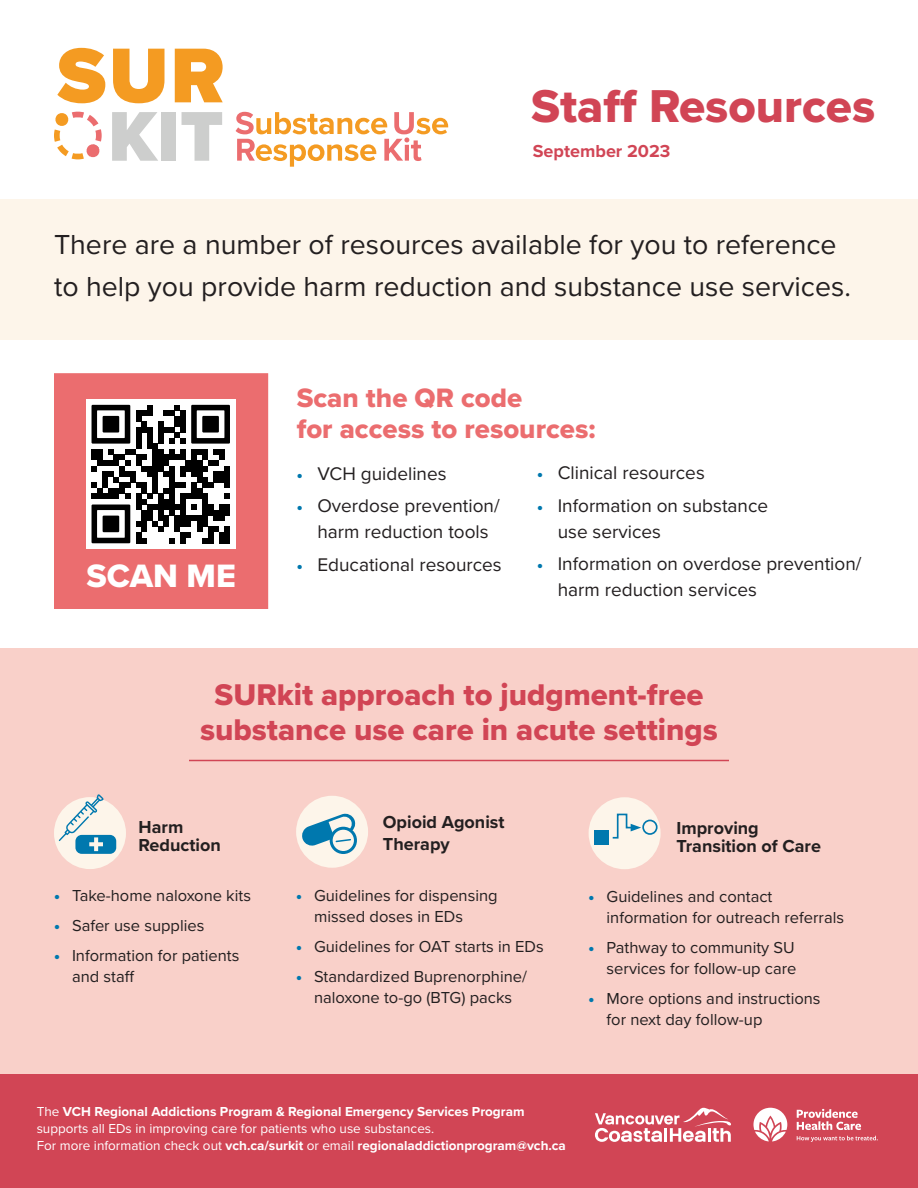
<style>
.page{position:relative;width:918px;height:1188px;background:#fff}
.page>*{position:absolute;margin:0;border:0;box-sizing:border-box;transform-origin:0 0}
.t1{font:47.7px "Proxima Nova Extrabld";color:#d14555}
.t2{font:33.6px "Proxima Nova Extrabld";color:#fff}
.t3{font:31.05px/35px "Proxima Nova Extrabld";color:#d14555;text-align:center}
.body{font:28.5px/42px "Proxima Nova";color:#231f20}
.t4{font:27.6px/31px "Proxima Nova Extrabld";color:#eb6d6f}
.t5{font:19.05px/26px "Proxima Nova";color:#231f20}
.t6{font:700 18px/18px "Proxima Nova";color:#231f20}
.t7{font:700 18px "Proxima Nova";color:#d14555}
.t8{font:16.5px/21px "Proxima Nova";color:#231f20}
.t9{font:700 13.5px/17.2px "Proxima Nova";color:#fff}
.s1{font-weight:900;font-size:16.5px;color:#0078ae}
.s2{font-weight:900;color:#0078ae}
.s3{font-weight:400}
</style>
<div class="page">
<div style="left:54px;top:373px;width:214px;height:236px;background:#eb6d6f"></div>
<div style="left:0;top:200px;width:918px;height:140px;background:#fdf5ea"></div>
<div style="left:0;top:648px;width:918px;height:436px;background:#f9d0c9"></div>
<div style="left:296px;top:796px;width:72px;height:72px;background:#fdf5ea;border-radius:50%"></div>
<svg style="left:331px;top:828px;width:24px;height:25px"></svg>
<div style="left:330px;top:827px;width:27px;height:27px;border:3px solid #0078ae;border-radius:50%"></div>
<svg style="left:302px;top:813px;width:54px;height:34px"></svg>
<div style="left:54px;top:797px;width:72px;height:72px;background:#fdf5ea;border-radius:50%"></div>
<svg style="left:59px;top:794px;width:57px;height:60px"></svg>
<div style="left:589px;top:797px;width:72px;height:72px;background:#fdf5ea;border-radius:50%"></div>
<div style="left:595px;top:831px;width:14px;height:14px;background:#0078ae"></div>
<div style="left:642px;top:820px;width:16px;height:15px;border:2px solid #0078ae;border-radius:50%"></div>
<svg style="left:612px;top:813px;width:29px;height:26px"></svg>
<svg style="left:57px;top:48px;width:48px;height:55px"></svg>
<svg style="left:113px;top:49px;width:52px;height:54px"></svg>
<svg style="left:175px;top:49px;width:48px;height:53px"></svg>
<svg style="left:112px;top:112px;width:46px;height:49px"></svg>
<div style="left:161px;top:112px;width:15px;height:49px;background:#cdcecd"></div>
<svg style="left:182px;top:112px;width:40px;height:49px"></svg>
<svg style="left:54px;top:111px;width:48px;height:48px"></svg>
<svg style="left:236px;top:112px;width:212px;height:55px"></svg>
<div style="left:87px;top:400px;width:148px;height:148px;background:#fff"></div>
<svg style="left:92px;top:405px;width:138px;height:138px"></svg>
<hr style="left:189px;top:760px;width:540px;height:1px;background:#d14555">
<div style="left:0;top:1074px;width:918px;height:114px;background:#d14555"></div>
<svg style="left:595px;top:1107px;width:136px;height:35px"></svg>
<svg style="left:797px;top:1136px;width:81px;height:6px"></svg>
<svg style="left:797px;top:1109px;width:64px;height:21px"></svg>
<svg style="left:753px;top:1108px;width:34px;height:33px"></svg>
<p class="t1" style="left:531px;top:70px;width:345px">Staff Resources</p>
<p class="t7" style="left:533px;top:137px;width:139px">September 2023</p>
<p class="body" style="left:54px;top:222px;width:798px">There are a number of resources available for you to reference to help you provide harm reduction and substance use services.</p>
<p class="t2" style="left:86px;top:550px;width:151px">SCAN ME</p>
<p class="t4" style="left:297px;top:382px;width:300px">Scan the QR code<br>for access to resources:</p>
<p class="t5" style="left:297px;top:459px;width:151px"><span class="s1">•</span> VCH guidelines</p>
<p class="t5" style="left:297px;top:492px;width:204px;text-align:center"><span class="s1">•</span> Overdose prevention/ harm reduction tools</p>
<p class="t5" style="left:297px;top:551px;width:207px"><span class="s1">•</span> Educational resources</p>
<p class="t5" style="left:537px;top:459px;width:169px"><span class="s1">•</span> Clinical resources</p>
<p class="t5" style="left:558px;top:492px;width:212px;text-indent:-21px"><span class="s1">•</span> Information on substance use services</p>
<p class="t5" style="left:558px;top:550px;width:305px;text-indent:-21px"><span class="s1">•</span> Information on overdose prevention/ harm reduction services</p>
<p class="t3" style="left:200px;top:676px;width:519px">SURkit approach to judgment-free substance use care in acute settings</p>
<p class="t6" style="left:139px;top:817px;width:84px">Harm<br>Reduction</p>
<p class="t6" style="left:383px;top:811px;width:123px;line-height:21.6px">Opioid Agonist<br>Therapy</p>
<p class="t6" style="left:676px;top:819px;width:146px">Improving<br>Transition of Care</p>
<p class="t8" style="left:54px;top:884px;width:199px"><span class="s2">•</span> Take-home naloxone kits</p>
<p class="t8" style="left:54px;top:914px;width:152px"><span class="s2">•</span> Safer use supplies</p>
<p class="t8" style="left:72px;top:944px;width:169px;text-indent:-18px"><span class="s2">•</span> Information for patients and staff</p>
<p class="t8" style="left:314px;top:884px;width:185px;text-indent:-18px"><span class="s2">•</span> Guidelines for dispensing missed doses in EDs</p>
<p class="t8" style="left:296px;top:935px;width:249px"><span class="s2">•</span> Guidelines for OAT starts in EDs</p>
<p class="t8" style="left:296px;top:965px;width:232px;text-align:center"><span class="s2">•</span> Standardized Buprenorphine/ naloxone to-go (BTG) packs</p>
<p class="t8" style="left:607px;top:886px;width:239px;text-indent:-18px"><span class="s2">•</span> Guidelines and contact information for outreach referrals</p>
<p class="t8" style="left:589px;top:937px;width:209px;text-align:right"><span class="s2">•</span> Pathway to community SU services for follow-up care</p>
<p class="t8" style="left:607px;top:988px;width:216px;text-indent:-18px"><span class="s2">•</span> More options and instructions for next day follow-up</p>
<p class="t9" style="left:37px;top:1102px;width:531px"><span class="s3">The</span> VCH Regional Addictions Program &amp; Regional Emergency Services Program <span class="s3">supports all EDs in improving care for patients who use substances.<br>For more information check out</span> vch.ca/surkit <span class="s3">or email</span> regionaladdictionprogram@vch.ca</p>
</div>
